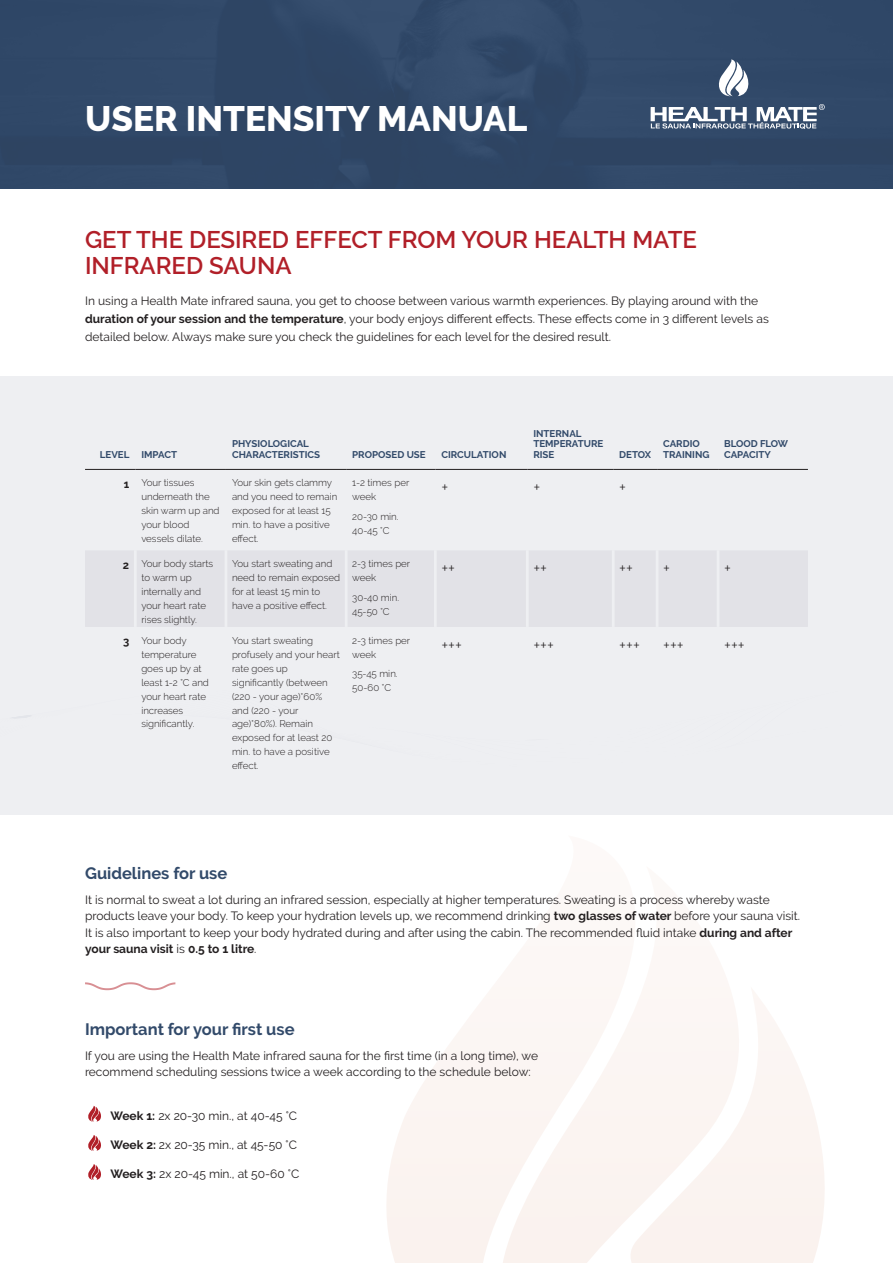
<style>
.page{position:relative;width:893px;height:1263px;background:#fff}
.page>*{position:absolute;margin:0;border:0;box-sizing:border-box;transform-origin:0 0}
.Titel{font:800 35.25px "Raleway";color:#fff}
.Titel-2{font:600 24px/25.5px "Raleway";color:#b11f28}
.Copy{font:300 16.65px "Raleway";color:#231f20}
.Titel-3{font:700 16.5px "Raleway";color:#324a6a}
.Copy-2{font:12px/16.5px "Raleway";color:#231f20}
.Copy-3{font:700 11.1px "Raleway";color:#231f20}
.Copy-4{font:300 9.75px/14px "Raleway";color:#231f20}
.Copy-5{font:700 9.75px/10.5px "Raleway";color:#324a6a}
.s1{font-weight:700}
</style>
<div class="page">
<div style="left:0;top:376px;width:893px;height:439px;background:#eeeff2"></div>
<div style="left:85px;top:551px;width:723px;height:76px;background:#e2e2e7"></div>
<hr style="left:134px;top:550px;width:3px;height:77px;background:#eeeff2">
<hr style="left:225px;top:550px;width:2px;height:77px;background:#eeeff2">
<hr style="left:345px;top:550px;width:3px;height:77px;background:#eeeff2">
<hr style="left:434px;top:550px;width:3px;height:77px;background:#eeeff2">
<hr style="left:526px;top:550px;width:3px;height:77px;background:#eeeff2">
<hr style="left:612px;top:550px;width:3px;height:77px;background:#eeeff2">
<hr style="left:656px;top:550px;width:2px;height:77px;background:#eeeff2">
<hr style="left:717px;top:550px;width:2px;height:77px;background:#eeeff2">
<hr style="left:85px;top:469px;width:50px;height:1px;background:#231f20">
<hr style="left:135px;top:469px;width:91px;height:1px;background:#231f20">
<hr style="left:226px;top:469px;width:120px;height:1px;background:#231f20">
<hr style="left:346px;top:469px;width:89px;height:1px;background:#231f20">
<hr style="left:435px;top:469px;width:92px;height:1px;background:#231f20">
<hr style="left:527px;top:469px;width:86px;height:1px;background:#231f20">
<hr style="left:613px;top:469px;width:44px;height:1px;background:#231f20">
<hr style="left:657px;top:469px;width:61px;height:1px;background:#231f20">
<hr style="left:718px;top:469px;width:90px;height:1px;background:#231f20">
<div style="left:0;top:0;width:893px;height:189px;background:#304868"></div>
<svg style="left:387px;top:1035px;width:70px;height:228px;fill:#fbf4f1"></svg>
<svg style="left:457px;top:987px;width:140px;height:276px;fill:#fbf5f2"></svg>
<svg style="left:597px;top:987px;width:228px;height:276px;fill:#fbf5f2"></svg>
<svg style="left:88px;top:1106px;width:13px;height:15px"></svg>
<svg style="left:88px;top:1135px;width:13px;height:16px"></svg>
<svg style="left:88px;top:1164px;width:13px;height:16px"></svg>
<svg style="left:85px;top:982px;width:90px;height:8px"></svg>
<svg style="left:651px;top:59px;width:174px;height:70px;background:#576b85"></svg>
<p class="Titel" style="left:85px;top:99px;width:444px">USER INTENSITY MANUAL</p>
<p class="Titel-2" style="left:85px;top:227px;width:613px">GET THE DESIRED EFFECT FROM YOUR HEALTH MATE<br>INFRARED SAUNA</p>
<p class="Copy-2" style="left:85px;top:291px;width:685px;line-height:18px">In using a Health Mate infrared sauna, you get to choose between various warmth experiences. By playing around with the <span class="s1">duration of your session and the temperature</span>, your body enjoys different effects. These effects come in 3 different levels as detailed below. Always make sure you check the guidelines for each level for the desired result.</p>
<p class="Copy-5" style="left:100px;top:449px;width:31px">LEVEL</p>
<p class="Copy-5" style="left:141px;top:449px;width:37px">IMPACT</p>
<p class="Copy-5" style="left:232px;top:438px;width:90px">PHYSIOLOGICAL<br>CHARACTERISTICS</p>
<p class="Copy-5" style="left:352px;top:449px;width:75px">PROPOSED USE</p>
<p class="Copy-5" style="left:441px;top:449px;width:67px">CIRCULATION</p>
<p class="Copy-5" style="left:533px;top:428px;width:72px">INTERNAL<br>TEMPERATURE<br>RISE</p>
<p class="Copy-5" style="left:619px;top:449px;width:33px">DETOX</p>
<p class="Copy-5" style="left:663px;top:438px;width:48px">CARDIO<br>TRAINING</p>
<p class="Copy-5" style="left:724px;top:438px;width:66px">BLOOD FLOW<br>CAPACITY</p>
<p class="Copy-3" style="left:124px;top:477px;width:7px">1</p>
<p class="Copy-4" style="left:141px;top:476px;width:80px">Your tissues underneath the skin warm up and your blood vessels dilate.</p>
<p class="Copy-4" style="left:232px;top:476px;width:107px">Your skin gets clammy and you need to remain exposed for at least 15 min. to have a positive effect.</p>
<p class="Copy-4" style="left:352px;top:476px;width:59px">1-2 times per week</p>
<p class="Copy-4" style="left:352px;top:509px;width:48px">20-30 min.<br>40-45 °C</p>
<p class="Copy-3" style="left:123px;top:558px;width:8px">2</p>
<p class="Copy-4" style="left:141px;top:557px;width:73px">Your body starts to warm up internally and your heart rate rises slightly.</p>
<p class="Copy-4" style="left:232px;top:557px;width:110px">You start sweating and need to remain exposed for at least 15 min to have a positive effect.</p>
<p class="Copy-4" style="left:352px;top:557px;width:60px">2-3 times per week</p>
<p class="Copy-4" style="left:352px;top:590px;width:48px">30-40 min.<br>45-50 °C</p>
<p class="Copy-3" style="left:123px;top:635px;width:8px">3</p>
<p class="Copy-4" style="left:141px;top:633px;width:69px">Your body temperature goes up by at least 1-2 °C and your heart rate increases significantly.</p>
<p class="Copy-4" style="left:232px;top:633px;width:109px">You start sweating profusely and your heart rate goes up significantly (between (220 - your age)*60% and (220 - your age)*80%). Remain exposed for at least 20 min. to have a positive effect.</p>
<p class="Copy-4" style="left:352px;top:633px;width:60px">2-3 times per week</p>
<p class="Copy-4" style="left:352px;top:667px;width:47px">35-45 min.<br>50-60 °C</p>
<p class="Copy" style="left:441px;top:477px;width:8px">+</p>
<p class="Copy" style="left:533px;top:477px;width:8px">+</p>
<p class="Copy" style="left:619px;top:477px;width:8px">+</p>
<p class="Copy" style="left:441px;top:558px;width:15px">++</p>
<p class="Copy" style="left:533px;top:558px;width:15px">++</p>
<p class="Copy" style="left:619px;top:558px;width:15px">++</p>
<p class="Copy" style="left:663px;top:558px;width:8px">+</p>
<p class="Copy" style="left:724px;top:558px;width:8px">+</p>
<p class="Copy" style="left:441px;top:635px;width:22px">+++</p>
<p class="Copy" style="left:533px;top:635px;width:22px">+++</p>
<p class="Copy" style="left:619px;top:635px;width:22px">+++</p>
<p class="Copy" style="left:663px;top:635px;width:22px">+++</p>
<p class="Copy" style="left:724px;top:635px;width:22px">+++</p>
<p class="Titel-3" style="left:85px;top:863px;width:144px">Guidelines for use</p>
<p class="Copy-2" style="left:85px;top:891px;width:717px">It is normal to sweat a lot during an infrared session, especially at higher temperatures. Sweating is a process whereby waste products leave your body. To keep your hydration levels up, we recommend drinking <span class="s1">two glasses of water</span> before your sauna visit.<br>It is also important to keep your body hydrated during and after using the cabin. The recommended fluid intake <span class="s1">during and after your sauna visit</span> is <span class="s1">0.5 to 1 litre</span>.</p>
<p class="Titel-3" style="left:85px;top:1019px;width:211px">Important for your first use</p>
<p class="Copy-2" style="left:85px;top:1047px;width:455px">If you are using the Health Mate infrared sauna for the first time (in a long time), we recommend scheduling sessions twice a week according to the schedule below:</p>
<p class="Copy-2" style="left:111px;top:1107px;width:188px"><span class="s1">Week 1:</span> 2x 20-30 min., at 40-45 °C</p>
<p class="Copy-2" style="left:111px;top:1136px;width:188px"><span class="s1">Week 2:</span> 2x 20-35 min., at 45-50 °C</p>
<p class="Copy-2" style="left:111px;top:1166px;width:190px"><span class="s1">Week 3:</span> 2x 20-45 min., at 50-60 °C</p>
</div>
